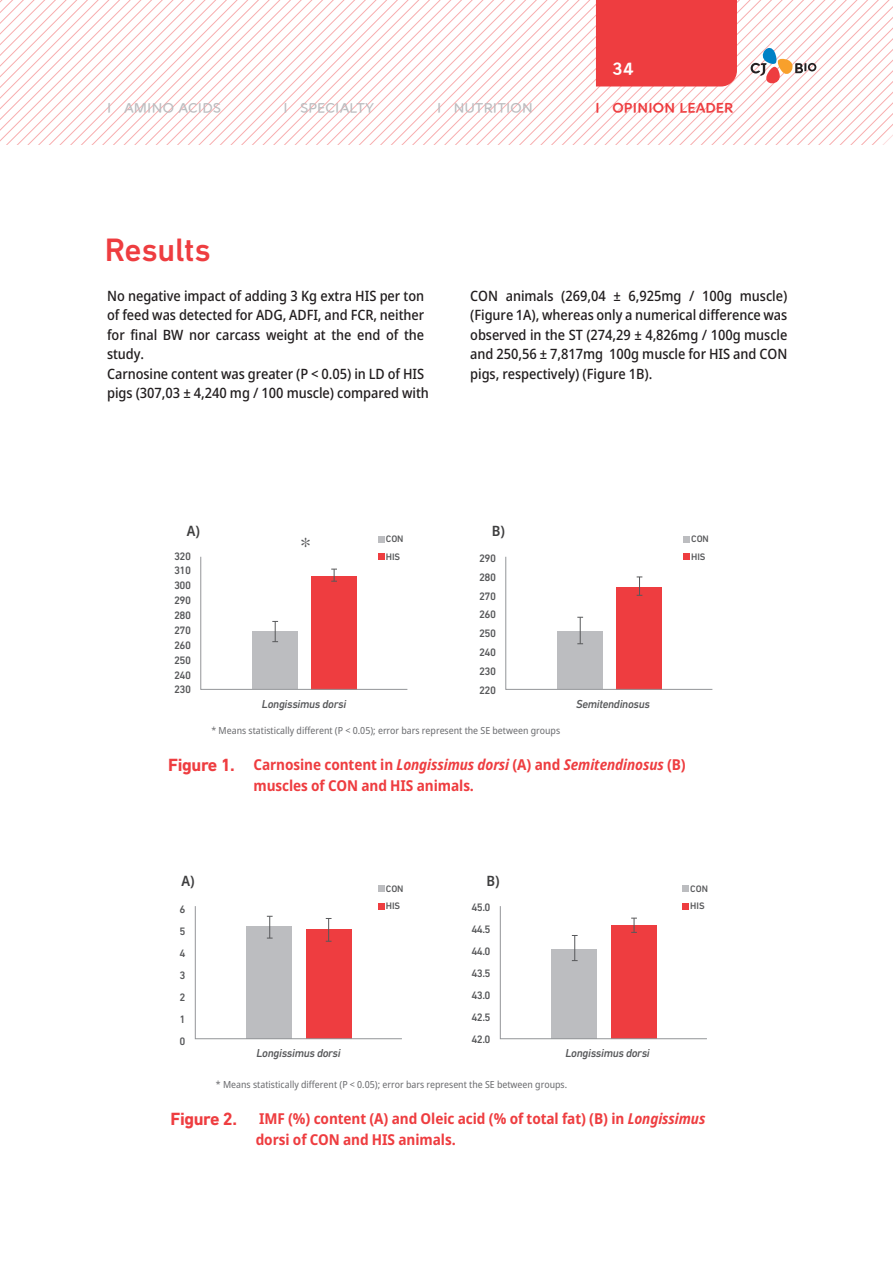
<style>
.page{position:relative;width:893px;height:1263px;background:#fff}
.page>*{position:absolute;margin:0;border:0;box-sizing:border-box;transform-origin:0 0}
.t1{font:500 33px "DIN Next LT Pro";letter-spacing:-.01em;color:#ee3d40}
.t2{font:500 23.7px "Adobe Myungjo Std";color:#57585a}
.t3{font:700 18px "DIN Next LT Pro";letter-spacing:-.025em;color:#ee3d40}
.t4{font:700 semi-condensed 15px/21px "Noto Sans";letter-spacing:-.005em;color:#ee3d40}
.t5{font:700 14.55px "CJONLYONENE Wtitle";color:#fff}
.t6{font:500 semi-condensed 14.25px/19.5px "Noto Sans";letter-spacing:-.005em;color:#221e1f}
.t7{font:600 semi-condensed 14.25px "Noto Sans";color:#3e3e3f}
.t8{font:italic 500 11.7px "DIN Next LT Pro";letter-spacing:-.025em;color:#57585a}
.t9{font:500 11.55px "CJONLYONENE Wtitle";letter-spacing:.02em;color:#bcbdc0}
.t10{font:700 11.55px "CJONLYONENE Wtitle";letter-spacing:.02em;color:#ee3d40}
.t11{font:500 10.95px/21.9px "DIN Next LT Pro";letter-spacing:-.05em;color:#57585a;text-align:justify}
.t12{font:semi-condensed 9.75px "Noto Sans";color:#6c6d70}
.t13{font:500 9.6px/17.9px "DIN Next LT Pro";letter-spacing:-.005em;color:#57585a}
.s1{font-family:"DIN Next LT Pro";font-stretch:normal;font-size:18px}
.s2{font-style:italic}
</style>
<div class="page">
<svg style="left:344px;top:0;width:11px;height:145px"></svg>
<svg style="left:355px;top:0;width:11px;height:145px"></svg>
<svg style="left:424px;top:0;width:466px;height:145px"></svg>
<svg style="left:430px;top:6px;width:463px;height:139px"></svg>
<svg style="left:436px;top:12px;width:457px;height:133px"></svg>
<div style="left:596px;top:0;width:141px;height:86px;background:#ee3d40"></div>
<svg style="left:751px;top:47px;width:65px;height:36px"></svg>
<svg style="left:200px;top:556px;width:208px;height:134px"></svg>
<svg style="left:505px;top:556px;width:208px;height:134px"></svg>
<div style="left:378px;top:536px;width:7px;height:7px;background:#bcbdc0"></div>
<div style="left:378px;top:553px;width:7px;height:7px;background:#ee3d40"></div>
<div style="left:683px;top:536px;width:7px;height:7px;background:#bcbdc0"></div>
<div style="left:683px;top:553px;width:7px;height:7px;background:#ee3d40"></div>
<svg style="left:194px;top:906px;width:208px;height:133px"></svg>
<svg style="left:499px;top:906px;width:208px;height:133px"></svg>
<div style="left:378px;top:885px;width:7px;height:7px;background:#bcbdc0"></div>
<div style="left:378px;top:903px;width:7px;height:6px;background:#ee3d40"></div>
<div style="left:682px;top:885px;width:7px;height:7px;background:#bcbdc0"></div>
<div style="left:682px;top:903px;width:7px;height:6px;background:#ee3d40"></div>
<p class="t5" style="left:613px;top:58px;width:22px">34</p>
<p class="t9" style="left:108px;top:100px;width:115px">| AMINO ACIDS</p>
<p class="t9" style="left:284px;top:100px;width:92px">| SPECIALTY</p>
<p class="t9" style="left:437px;top:100px;width:97px">| NUTRITION</p>
<p class="t10" style="left:596px;top:100px;width:138px">| OPINION LEADER</p>
<h1 class="t1" style="left:105px;top:230px;width:107px">Results</h1>
<p class="t6" style="left:107px;top:286px;width:323px">No negative impact of adding 3 Kg extra HIS per ton of feed was detected for ADG, ADFI, and FCR, neither for final BW nor carcass weight at the end of the study.<br>Carnosine content was greater (P &lt; 0.05) in LD of HIS pigs (307,03 ± 4,240 mg / 100 muscle) compared with</p>
<p class="t6" style="left:470px;top:286px;width:319px;text-align:justify">CON animals (269,04 ± 6,925mg / 100g muscle) (Figure 1A), whereas only a numerical difference was observed in the ST (274,29 ± 4,826mg / 100g muscle and 250,56 ± 7,817mg 100g muscle for HIS and CON pigs, respectively) (Figure 1B).</p>
<p class="t7" style="left:187px;top:521px;width:15px">A)</p>
<p class="t11" style="left:174px;top:548px;width:18px;line-height:14.9px">320<br>310<br>300<br>290<br>280<br>270<br>260<br>250<br>240<br>230</p>
<h2 class="t2" style="left:300px;top:530px;width:13px">*</h2>
<p class="t8" style="left:262px;top:697px;width:86px">Longissimus dorsi</p>
<p class="t7" style="left:492px;top:521px;width:15px">B)</p>
<p class="t11" style="left:479px;top:549px;width:18px;line-height:18.8px">290<br>280<br>270<br>260<br>250<br>240<br>230<br>220</p>
<p class="t13" style="left:386px;top:530px;width:19px">CON<br>HIS</p>
<p class="t13" style="left:691px;top:530px;width:19px">CON<br>HIS</p>
<p class="t8" style="left:576px;top:697px;width:75px">Semitendinosus</p>
<p class="t12" style="left:211px;top:723px;width:350px">* Means statistically different (P &lt; 0.05); error bars represent the SE between groups</p>
<p class="t4" style="left:254px;top:754px;width:434px;text-indent:-85px"><span class="s1">Figure 1.</span> Carnosine content in <span class="s2">Longissimus dorsi</span> (A) and <span class="s2">Semitendinosus</span> (B) muscles of CON and HIS animals.</p>
<p class="t7" style="left:181px;top:870px;width:15px">A)</p>
<p class="t11" style="left:180px;top:898px;width:8px">6<br>5<br>4<br>3<br>2<br>1<br>0</p>
<p class="t8" style="left:257px;top:1047px;width:86px">Longissimus dorsi</p>
<p class="t7" style="left:486px;top:870px;width:15px">B)</p>
<p class="t11" style="left:471px;top:897px;width:21px">45.0<br>44.5<br>44.0<br>43.5<br>43.0<br>42.5<br>42.0</p>
<p class="t13" style="left:386px;top:879px;width:19px">CON<br>HIS</p>
<p class="t13" style="left:690px;top:879px;width:19px">CON<br>HIS</p>
<p class="t8" style="left:566px;top:1047px;width:86px">Longissimus dorsi</p>
<p class="t12" style="left:216px;top:1077px;width:353px">* Means statistically different (P &lt; 0.05); error bars represent the SE between groups.</p>
<p class="t3" style="left:171px;top:1108px;width:68px">Figure 2.</p>
<p class="t4" style="left:256px;top:1108px;width:451px">IMF (%) content (A) and Oleic acid (% of total fat) (B) in <span class="s2">Longissimus </span>dorsi of CON and HIS animals.</p>
</div>
